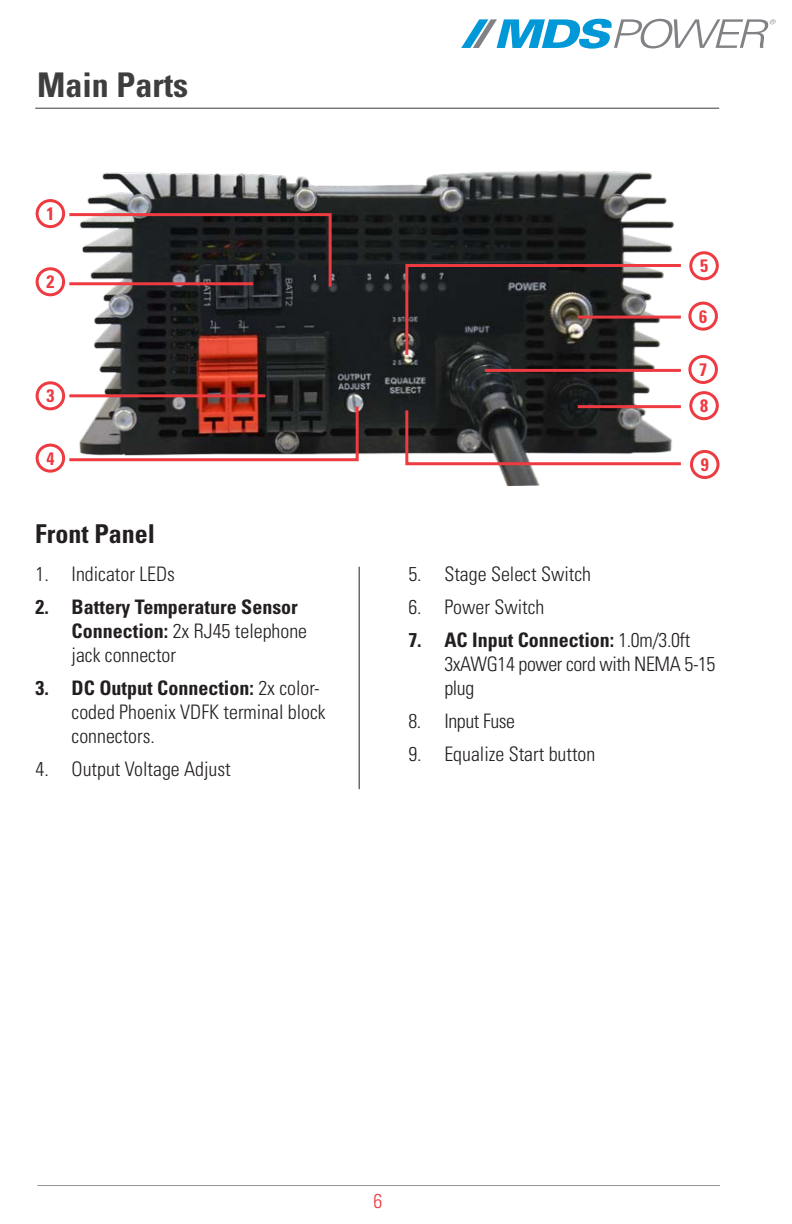
<style>
.page{position:relative;width:792px;height:1224px;background:#fff}
.page>*{position:absolute;margin:0;border:0;box-sizing:border-box;transform-origin:0 0}
.inside_headings{font:700 condensed 34px "Univers LT Std";color:#3e3e3f}
.inside_sub-heading{font:700 condensed 26px "Univers LT Std";color:#231f20}
.t1{font:300 condensed 20px/24px "Univers LT Std";color:#231f20}
.t2{font:300 condensed 20px/24px "Univers LT Std";letter-spacing:-.02em;color:#231f20}
.t3{font:700 condensed 20px/24px "Univers LT Std";color:#231f20}
.t4{font:300 condensed 20px "Univers LT Std";color:#ee3a41}
.table_heading{font:700 condensed 18px "Univers LT Std";color:#ee3a41}
.s1{font-weight:300}
.s2{font-weight:700}
</style>
<div class="page">
<hr style="left:37px;top:1185px;width:683px;height:1px;background:#939598">
<img style="left:36px;top:171px;width:683px;height:315px">
<hr style="left:578px;top:405px;width:103px;height:3px;background:#ee3a41">
<svg style="left:404px;top:263px;width:280px;height:95px;background:#4d4748"></svg>
<div style="left:36px;top:199px;width:29px;height:29px;border:3px solid #ee3a41;border-radius:50%"></div>
<svg style="left:66px;top:212px;width:267px;height:78px;background:#4f4849"></svg>
<svg style="left:66px;top:404px;width:294px;height:59px;background:#6d5553"></svg>
<hr style="left:69px;top:394px;width:196px;height:3px;background:#ee3a41">
<hr style="left:69px;top:282px;width:184px;height:3px;background:#ee3a41">
<div style="left:36px;top:267px;width:29px;height:29px;border:3px solid #ee3a41;border-radius:50%"></div>
<div style="left:36px;top:381px;width:29px;height:29px;border:3px solid #ee3a41;border-radius:50%"></div>
<div style="left:36px;top:444px;width:29px;height:29px;border:3px solid #ee3a41;border-radius:50%"></div>
<div style="left:689px;top:251px;width:30px;height:29px;border:3px solid #ee3a41;border-radius:50%"></div>
<div style="left:689px;top:391px;width:30px;height:29px;border:3px solid #ee3a41;border-radius:50%"></div>
<svg style="left:404px;top:407px;width:280px;height:60px"></svg>
<div style="left:690px;top:450px;width:30px;height:29px;border:3px solid #ee3a41;border-radius:50%"></div>
<hr style="left:359px;top:567px;width:1px;height:222px;background:#231f20">
<hr style="left:35px;top:108px;width:684px;height:1px;background:#3e3e3f">
<hr style="left:578px;top:316px;width:103px;height:3px;background:#ee3a41">
<div style="left:688px;top:302px;width:30px;height:29px;border:3px solid #ee3a41;border-radius:50%"></div>
<hr style="left:485px;top:369px;width:196px;height:3px;background:#ee3a41">
<div style="left:688px;top:355px;width:30px;height:29px;border:3px solid #ee3a41;border-radius:50%"></div>
<svg style="left:461px;top:19px;width:315px;height:30px"></svg>
<p class="inside_headings" style="left:37px;top:65px;width:153px">Main Parts</p>
<p class="table_heading" style="left:46px;top:203px;width:9px">1</p>
<p class="table_heading" style="left:46px;top:271px;width:9px">2</p>
<p class="table_heading" style="left:46px;top:385px;width:9px">3</p>
<p class="table_heading" style="left:46px;top:447px;width:9px">4</p>
<p class="inside_sub-heading" style="left:35px;top:517px;width:121px">Front Panel</p>
<p class="t1" style="left:36px;top:562px;width:141px">1. Indicator LEDs</p>
<p class="t3" style="left:72px;top:595px;width:237px;text-indent:-36px">2. Battery Temperature Sensor<br>Connection: <span class="s1">2x RJ45 telephone jack connector</span></p>
<p class="t1" style="left:72px;top:676px;width:256px;text-indent:-36px"><span class="s2">3. DC Output Connection:</span> 2x color&shy;coded Phoenix VDFK terminal block connectors.</p>
<p class="t1" style="left:36px;top:757px;width:197px">4. Output Voltage Adjust</p>
<p class="table_heading" style="left:700px;top:255px;width:9px">5</p>
<p class="table_heading" style="left:699px;top:305px;width:9px">6</p>
<p class="table_heading" style="left:699px;top:359px;width:9px">7</p>
<p class="table_heading" style="left:700px;top:395px;width:9px">8</p>
<p class="table_heading" style="left:701px;top:454px;width:9px">9</p>
<p class="t1" style="left:408px;top:562px;width:184px">5. Stage Select Switch</p>
<p class="t1" style="left:408px;top:595px;width:137px">6. Power Switch</p>
<p class="t2" style="left:444px;top:628px;width:273px;text-indent:-36px"><span class="s2">7. AC Input Connection:</span> 1.0m/3.0ft<br>3xAWG14 power cord with NEMA 5-15 plug</p>
<p class="t2" style="left:408px;top:709px;width:108px">8. Input Fuse</p>
<p class="t1" style="left:408px;top:742px;width:189px">9. Equalize Start button</p>
<p class="t4" style="left:374px;top:1189px;width:10px">6</p>
</div>
